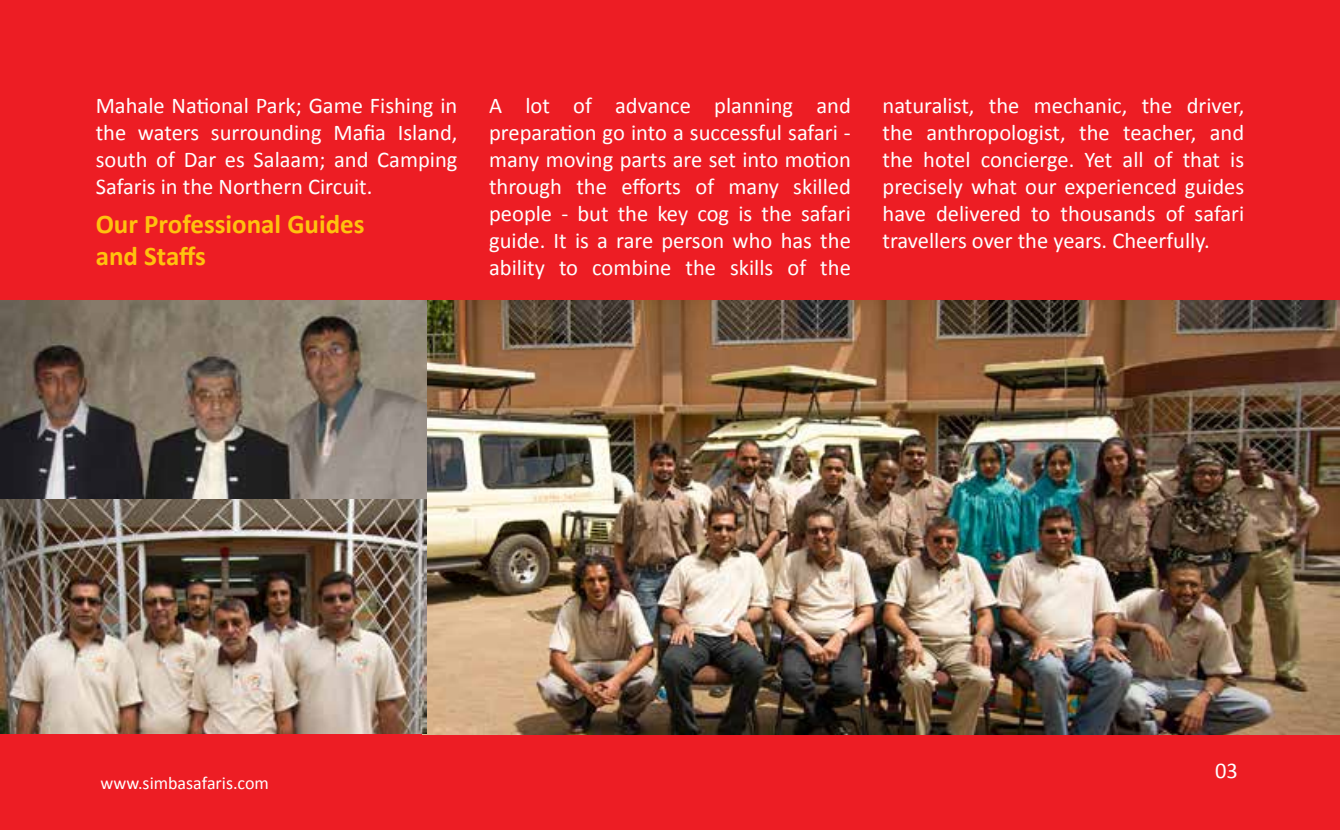
<style>
.page{position:relative;width:1340px;height:830px;background:#fff}
.page>*{position:absolute;margin:0;border:0;box-sizing:border-box;transform-origin:0 0}
.t1{font:700 27px/32.4px "Calibri";color:#ffc20e}
.t2{font:22.5px/27px "Calibri";color:#fff;text-align:justify}
.t3{font:18px "Calibri";color:#fff}
</style>
<div class="page">
<div style="left:0;top:0;width:1339px;height:829px;background:#ed1d24"></div>
<img style="left:427px;top:300px;width:912px;height:433px">
<img style="left:0;top:498px;width:427px;height:235px">
<img style="left:0;top:300px;width:427px;height:198px">
<p class="t2" style="left:96px;top:92px;width:363px">Mahale National Park; Game Fishing in the waters surrounding Mafia Island, south of Dar es Salaam; and Camping Safaris in the Northern Circuit.</p>
<p class="t1" style="left:96px;top:207px;width:270px">Our Professional Guides and Staffs</p>
<p class="t2" style="left:489px;top:92px;width:363px">A lot of advance planning and preparation go into a successful safari - many moving parts are set into motion through the efforts of many skilled people - but the key cog is the safari guide. It is a rare person who has the ability to combine the skills of the</p>
<p class="t2" style="left:882px;top:92px;width:363px">naturalist, the mechanic, the driver, the anthropologist, the teacher, and the hotel concierge. Yet all of that is precisely what our experienced guides have delivered to thousands of safari travellers over the years. Cheerfully.</p>
<p class="t3" style="left:100px;top:771px;width:170px">www.simbasafaris.com</p>
<p class="t2" style="left:1215px;top:757px;width:24px">03</p>
</div>
